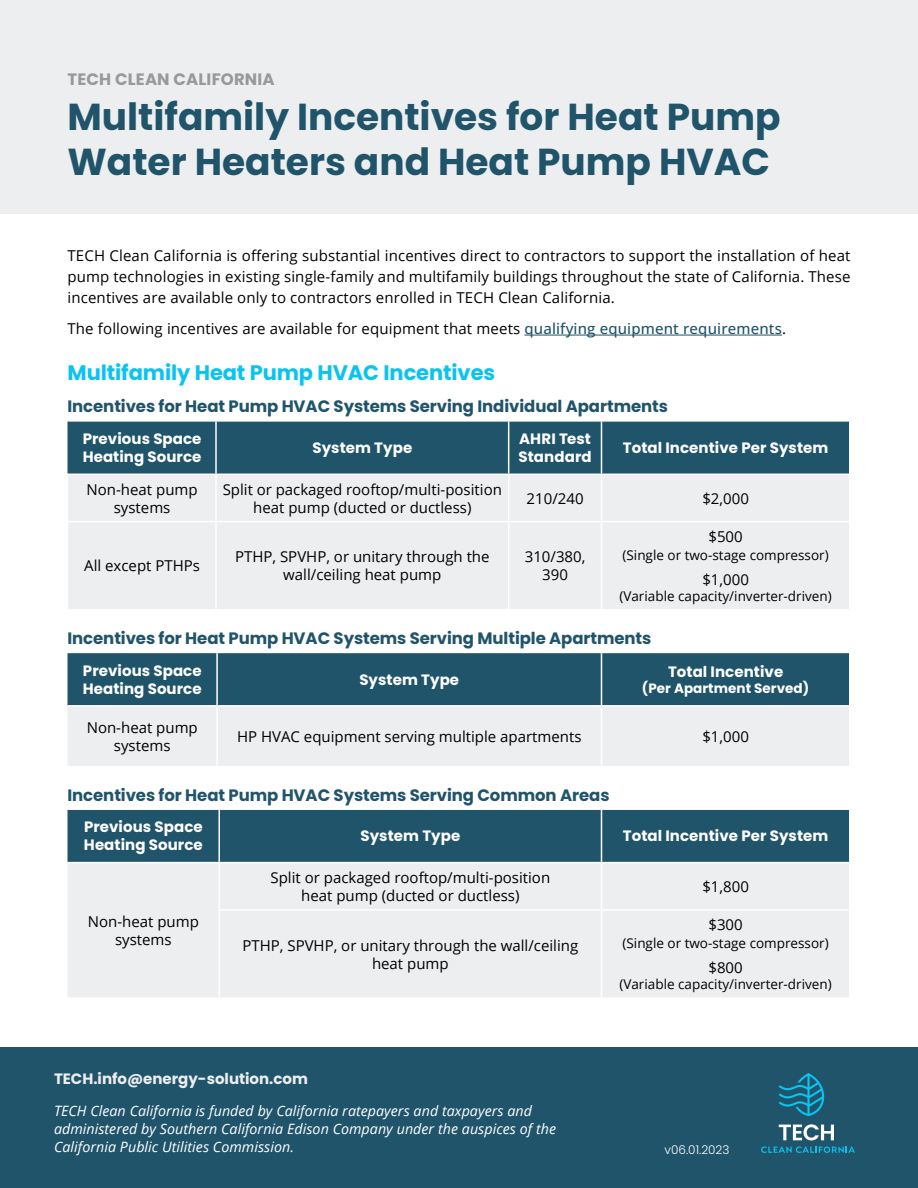
<style>
.page{position:relative;width:918px;height:1188px;background:#fff}
.page>*{position:absolute;margin:0;border:0;box-sizing:border-box;transform-origin:0 0}
.t1{font:700 37.5px/45px "Poppins";color:#20546b}
.t2{font:700 21px "Poppins";letter-spacing:-.005em;color:#0ac4ef}
.t3{font:700 16.5px "Poppins";letter-spacing:-.005em;color:#20546b}
.t4{font:700 16.5px "Poppins";letter-spacing:.01em;color:#9a999a}
.t5{font:15px/18px "Open Sans";color:#000;text-align:center}
.t6{font:700 15px/18px "Poppins";letter-spacing:.005em;color:#fff}
.t7{font:700 15px "Poppins";color:#edeeef}
.t8{font:italic 14.25px/18px "Open Sans";letter-spacing:.005em;color:#fff}
.t9{font:13.5px "Open Sans";color:#000}
.t10{font:700 13.5px "Poppins";letter-spacing:.005em;color:#fff}
.t11{font:300 12px "Poppins";color:#fff}
.s1{font-weight:500;color:#20546b}
</style>
<div class="page">
<div style="left:0;top:1047px;width:918px;height:141px;background:#20546b"></div>
<svg style="left:761px;top:1147px;width:94px;height:6px"></svg>
<svg style="left:779px;top:1073px;width:46px;height:43px"></svg>
<svg style="left:779px;top:1124px;width:55px;height:16px"></svg>
<div style="left:0;top:0;width:918px;height:214px;background:#edeeef"></div>
<hr style="left:524px;top:335px;width:258px;height:1px;background:#20546b">
<div style="left:69px;top:422px;width:780px;height:52px;background:#20546b"></div>
<div style="left:68px;top:475px;width:781px;height:134px;background:#edeeef"></div>
<hr style="left:215px;top:475px;width:2px;height:46px;background:#fff">
<hr style="left:508px;top:475px;width:1px;height:46px;background:#fff">
<hr style="left:601px;top:475px;width:1px;height:46px;background:#fff">
<hr style="left:215px;top:522px;width:2px;height:87px;background:#fff">
<hr style="left:508px;top:522px;width:1px;height:87px;background:#fff">
<hr style="left:601px;top:522px;width:1px;height:87px;background:#fff">
<hr style="left:601px;top:422px;width:1px;height:52px;background:#fff">
<hr style="left:508px;top:422px;width:1px;height:52px;background:#fff">
<hr style="left:68px;top:422px;width:1px;height:52px;background:#20546b">
<hr style="left:215px;top:422px;width:2px;height:52px;background:#fff">
<hr style="left:68px;top:521px;width:148px;height:1px;background:#fff">
<hr style="left:216px;top:521px;width:293px;height:1px;background:#fff">
<hr style="left:509px;top:521px;width:93px;height:1px;background:#fff">
<hr style="left:602px;top:521px;width:249px;height:1px;background:#fff">
<div style="left:68px;top:653px;width:781px;height:52px;background:#20546b"></div>
<div style="left:68px;top:707px;width:781px;height:59px;background:#edeeef"></div>
<hr style="left:216px;top:653px;width:2px;height:52px;background:#fff">
<hr style="left:601px;top:653px;width:1px;height:52px;background:#fff">
<hr style="left:216px;top:707px;width:2px;height:59px;background:#fff">
<hr style="left:601px;top:707px;width:1px;height:59px;background:#fff">
<div style="left:68px;top:810px;width:781px;height:52px;background:#20546b"></div>
<div style="left:68px;top:863px;width:781px;height:134px;background:#edeeef"></div>
<hr style="left:218px;top:810px;width:2px;height:52px;background:#fff">
<hr style="left:601px;top:810px;width:1px;height:52px;background:#fff">
<hr style="left:218px;top:863px;width:2px;height:46px;background:#fff">
<hr style="left:601px;top:863px;width:1px;height:46px;background:#fff">
<hr style="left:218px;top:909px;width:384px;height:2px;background:#fff">
<hr style="left:218px;top:911px;width:2px;height:86px;background:#fff">
<hr style="left:602px;top:909px;width:249px;height:2px;background:#fff">
<hr style="left:601px;top:911px;width:1px;height:86px;background:#fff">
<p class="t4" style="left:68px;top:70px;width:209px">TECH CLEAN CALIFORNIA</p>
<h1 class="t1" style="left:68px;top:95px;width:715px">Multifamily Incentives for Heat Pump<br>Water Heaters and Heat Pump HVAC</h1>
<p class="t5" style="left:68px;top:245px;width:785px;line-height:21px;text-align:justify">TECH Clean California is offering substantial incentives direct to contractors to support the installation of heat pump technologies in existing single-family and multifamily buildings throughout the state of California. These incentives are available only to contractors enrolled in TECH Clean California.</p>
<p class="t5" style="left:68px;top:319px;width:720px">The following incentives are available for equipment that meets <span class="s1">qualifying equipment requirements</span>.</p>
<h2 class="t2" style="left:68px;top:361px;width:429px">Multifamily Heat Pump HVAC Incentives</h2>
<p class="t3" style="left:68px;top:397px;width:602px">Incentives for Heat Pump HVAC Systems Serving Individual Apartments</p>
<p class="t6" style="left:83px;top:430px;width:120px">Previous Space<br>Heating Source</p>
<p class="t6" style="left:312px;top:439px;width:101px">System Type</p>
<p class="t6" style="left:518px;top:430px;width:75px">AHRI Test<br>Standard</p>
<p class="t6" style="left:623px;top:439px;width:207px">Total Incentive Per System</p>
<p class="t5" style="left:87px;top:480px;width:113px">Non-heat pump systems</p>
<p class="t5" style="left:223px;top:480px;width:281px">Split or packaged rooftop/multi-position heat pump (ducted or ductless)</p>
<p class="t5" style="left:527px;top:489px;width:58px">210/240</p>
<p class="t5" style="left:702px;top:490px;width:48px">$2,000</p>
<p class="t5" style="left:708px;top:528px;width:36px">$500</p>
<p class="t9" style="left:623px;top:546px;width:208px">(Single or two-stage compressor)</p>
<p class="t5" style="left:702px;top:571px;width:48px">$1,000</p>
<p class="t9" style="left:619px;top:587px;width:214px">(Variable capacity/inverter-driven)</p>
<p class="t3" style="left:68px;top:629px;width:585px">Incentives for Heat Pump HVAC Systems Serving Multiple Apartments</p>
<p class="t6" style="left:83px;top:662px;width:120px">Previous Space<br>Heating Source</p>
<p class="t6" style="left:359px;top:671px;width:101px">System Type</p>
<p class="t5" style="left:84px;top:557px;width:117px">All except PTHPs</p>
<p class="t5" style="left:235px;top:548px;width:256px">PTHP, SPVHP, or unitary through the wall/ceiling heat pump</p>
<p class="t5" style="left:525px;top:548px;width:62px">310/380,<br>390</p>
<p class="t6" style="left:668px;top:663px;width:117px">Total Incentive</p>
<p class="t10" style="left:642px;top:680px;width:169px">(Per Apartment Served)</p>
<p class="t5" style="left:87px;top:718px;width:113px">Non-heat pump systems</p>
<p class="t5" style="left:237px;top:727px;width:346px">HP HVAC equipment serving multiple apartments</p>
<p class="t5" style="left:702px;top:728px;width:48px">$1,000</p>
<p class="t3" style="left:68px;top:786px;width:544px">Incentives for Heat Pump HVAC Systems Serving Common Areas</p>
<p class="t6" style="left:84px;top:819px;width:120px">Previous Space<br>Heating Source</p>
<p class="t6" style="left:360px;top:828px;width:101px">System Type</p>
<p class="t6" style="left:623px;top:828px;width:207px">Total Incentive Per System</p>
<p class="t5" style="left:88px;top:912px;width:113px">Non-heat pump systems</p>
<p class="t5" style="left:271px;top:868px;width:281px">Split or packaged rooftop/multi-position heat pump (ducted or ductless)</p>
<p class="t5" style="left:702px;top:877px;width:48px">$1,800</p>
<p class="t5" style="left:242px;top:936px;width:337px">PTHP, SPVHP, or unitary through the wall/ceiling heat pump</p>
<p class="t5" style="left:708px;top:917px;width:36px">$300</p>
<p class="t9" style="left:623px;top:934px;width:208px">(Single or two-stage compressor)</p>
<p class="t5" style="left:708px;top:958px;width:36px">$800</p>
<p class="t9" style="left:619px;top:975px;width:214px">(Variable capacity/inverter-driven)</p>
<p class="t7" style="left:54px;top:1071px;width:256px">TECH.info@energy-solution.com</p>
<p class="t8" style="left:54px;top:1103px;width:504px">TECH Clean California is funded by California ratepayers and taxpayers and administered by Southern California Edison Company under the auspices of the<br>California Public Utilities Commission.</p>
<p class="t11" style="left:665px;top:1143px;width:66px">v06.01.2023</p>
</div>
